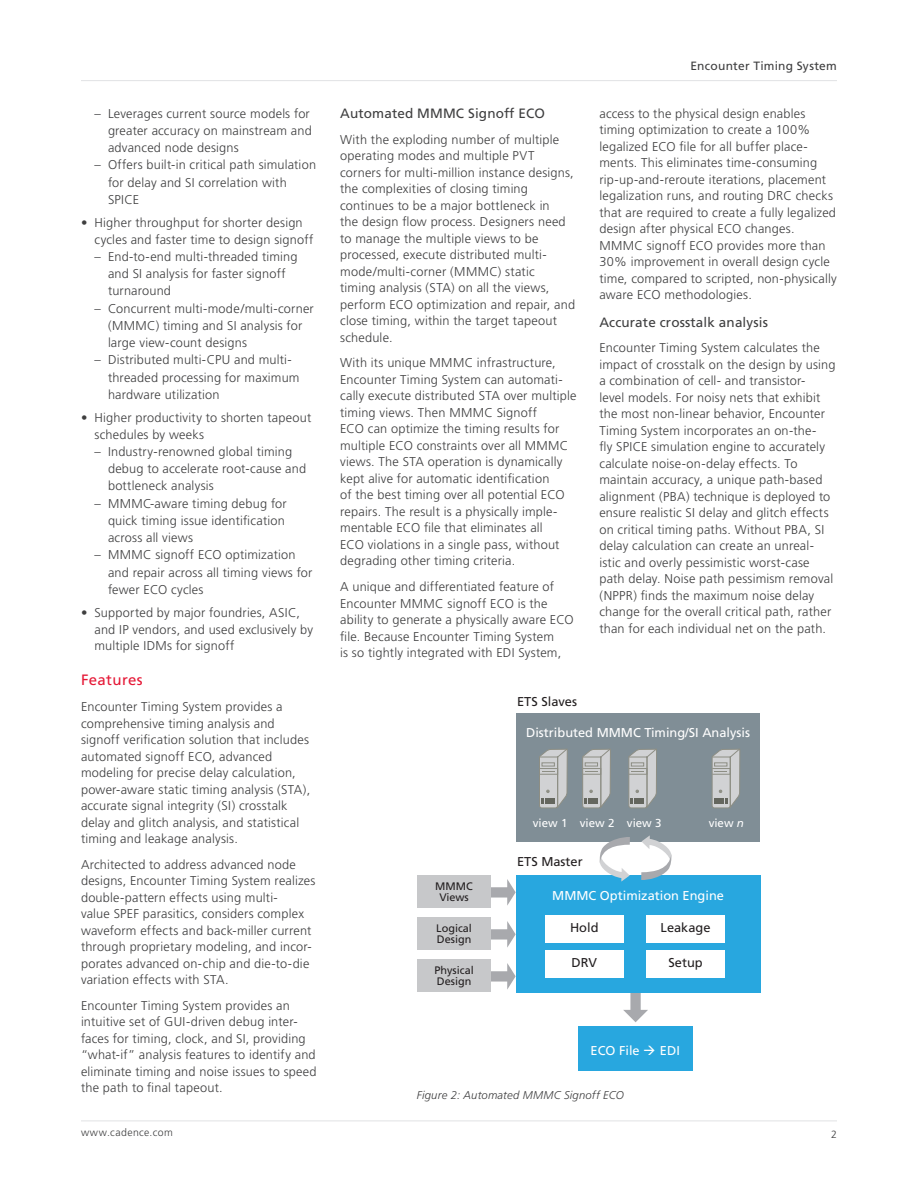
<style>
.page{position:relative;width:918px;height:1188px;background:#fff}
.page>*{position:absolute;margin:0;border:0;box-sizing:border-box;transform-origin:0 0}
.Body_Header_A{font:15px "Frutiger";letter-spacing:.025em;color:#e51836}
.Body_Header_B{font:13.5px "Frutiger";letter-spacing:.01em;color:#3e3e3f}
.t1{font:12.9px "Frutiger";color:#fff}
.t2{font:12.9px "Frutiger";color:#231f20}
.Body{font:300 12.75px/16.5px "Frutiger";letter-spacing:.015em;color:#3e3e3f}
.Body_Bullet_2{font:300 12.75px/17.2px "Frutiger";letter-spacing:.015em;color:#3e3e3f}
.Body_Bullet_1{font:300 12.75px/16.5px "Frutiger";letter-spacing:.015em;color:#3e3e3f}
.t3{font:12px "Frutiger";letter-spacing:.02em;color:#3e3e3f}
.t4{font:11.55px "Frutiger";color:#fff}
.t5{font:italic 300 11.25px "Frutiger";letter-spacing:.02em;color:#3e3e3f}
.t6{font:10.95px/11.6px "Frutiger";color:#231f20}
.Folio{font:300 10.5px "Frutiger";letter-spacing:.04em;color:#3e3e3f}
.Page_Number{font:300 10.5px "Frutiger";color:#3e3e3f}
.s1{font-style:italic}
</style>
<div class="page">
<hr style="left:81px;top:1121px;width:756px;height:1px;background:#e1e2e4">
<hr style="left:81px;top:80px;width:756px;height:1px;background:#e1e2e4">
<div style="left:488px;top:887px;width:21px;height:11px;background:#a8a9ad"></div>
<svg style="left:507px;top:879px;width:9px;height:27px"></svg>
<div style="left:488px;top:929px;width:21px;height:11px;background:#a8a9ad"></div>
<svg style="left:507px;top:921px;width:9px;height:27px"></svg>
<div style="left:488px;top:971px;width:21px;height:11px;background:#a8a9ad"></div>
<svg style="left:507px;top:963px;width:9px;height:27px"></svg>
<div style="left:578px;top:1027px;width:114px;height:44px;background:#28a7df"></div>
<div style="left:417px;top:875px;width:74px;height:33px;background:#c7c8ca"></div>
<div style="left:417px;top:917px;width:74px;height:33px;background:#c7c8ca"></div>
<div style="left:417px;top:959px;width:74px;height:33px;background:#c7c8ca"></div>
<div style="left:516px;top:875px;width:244px;height:117px;background:#28a7df"></div>
<div style="left:545px;top:915px;width:78px;height:28px;background:#fff"></div>
<div style="left:545px;top:950px;width:78px;height:28px;background:#fff"></div>
<div style="left:646px;top:915px;width:79px;height:28px;background:#fff"></div>
<div style="left:646px;top:950px;width:79px;height:28px;background:#fff"></div>
<div style="left:516px;top:714px;width:244px;height:128px;background:#808e96"></div>
<svg style="left:539px;top:749px;width:29px;height:59px;background:#b9bbbb"></svg>
<div style="left:539px;top:768px;width:19px;height:7px;border:1px solid #8d8e84"></div>
<svg style="left:712px;top:749px;width:28px;height:59px;background:#bbbcbc"></svg>
<div style="left:712px;top:768px;width:19px;height:7px;border:1px solid #8d8e84"></div>
<svg style="left:582px;top:749px;width:90px;height:278px"></svg>
<p class="Body_Bullet_2" style="left:108px;top:105px;width:205px;text-indent:-14px">– Leverages current source models for greater accuracy on mainstream and advanced node designs</p>
<p class="Body_Bullet_2" style="left:108px;top:156px;width:210px;text-indent:-14px">– Offers built-in critical path simulation for delay and SI correlation with<br>SPICE</p>
<p class="Body_Bullet_1" style="left:94px;top:215px;width:220px;text-indent:-14px">• Higher throughput for shorter design cycles and faster time to design signoff</p>
<p class="Body_Bullet_2" style="left:108px;top:248px;width:191px;text-indent:-14px">– End-to-end multi-threaded timing and SI analysis for faster signoff turnaround</p>
<p class="Body_Bullet_2" style="left:108px;top:300px;width:207px;text-indent:-14px">– Concurrent multi-mode/multi-corner (MMMC) timing and SI analysis for large view-count designs</p>
<p class="Body_Bullet_2" style="left:108px;top:351px;width:193px;text-indent:-14px">– Distributed multi-CPU and multi&shy;threaded processing for maximum hardware utilization</p>
<p class="Body_Bullet_1" style="left:94px;top:410px;width:218px;text-indent:-14px">• Higher productivity to shorten tapeout schedules by weeks</p>
<p class="Body_Bullet_2" style="left:108px;top:443px;width:200px;text-indent:-14px">– Industry-renowned global timing debug to accelerate root-cause and bottleneck analysis</p>
<p class="Body_Bullet_2" style="left:108px;top:495px;width:180px;text-indent:-14px">– MMMC-aware timing debug for quick timing issue identification across all views</p>
<p class="Body_Bullet_2" style="left:108px;top:546px;width:206px;text-indent:-14px">– MMMC signoff ECO optimization and repair across all timing views for fewer ECO cycles</p>
<p class="Body_Bullet_1" style="left:94px;top:605px;width:220px;text-indent:-14px">• Supported by major foundries, ASIC, and IP vendors, and used exclusively by multiple IDMs for signoff</p>
<p class="Body_Header_A" style="left:81px;top:671px;width:63px">Features</p>
<p class="Body" style="left:81px;top:699px;width:231px">Encounter Timing System provides a comprehensive timing analysis and signoff verification solution that includes automated signoff ECO, advanced modeling for precise delay calculation, power-aware static timing analysis (STA), accurate signal integrity (SI) crosstalk delay and glitch analysis, and statistical timing and leakage analysis.</p>
<p class="Body" style="left:81px;top:856px;width:236px">Architected to address advanced node designs, Encounter Timing System realizes double-pattern effects using multi-<br>value SPEF parasitics, considers complex waveform effects and back-miller current through proprietary modeling, and incor&shy;porates advanced on-chip and die-to-die variation effects with STA.</p>
<p class="Body" style="left:81px;top:997px;width:237px">Encounter Timing System provides an intuitive set of GUI-driven debug inter&shy;faces for timing, clock, and SI, providing “what-if” analysis features to identify and eliminate timing and noise issues to speed the path to final tapeout.</p>
<p class="Body_Header_B" style="left:340px;top:106px;width:206px">Automated MMMC Signoff ECO</p>
<p class="Body" style="left:340px;top:131px;width:236px">With the exploding number of multiple operating modes and multiple PVT corners for multi-million instance designs, the complexities of closing timing continues to be a major bottleneck in<br>the design flow process. Designers need to manage the multiple views to be processed, execute distributed multi&shy;mode/multi-corner (MMMC) static<br>timing analysis (STA) on all the views, perform ECO optimization and repair, and close timing, within the target tapeout schedule.</p>
<p class="Body" style="left:340px;top:355px;width:238px">With its unique MMMC infrastructure, Encounter Timing System can automati&shy;cally execute distributed STA over multiple timing views. Then MMMC Signoff<br>ECO can optimize the timing results for multiple ECO constraints over all MMMC views. The STA operation is dynamically kept alive for automatic identification<br>of the best timing over all potential ECO repairs. The result is a physically imple&shy;mentable ECO file that eliminates all<br>ECO violations in a single pass, without degrading other timing criteria.</p>
<p class="Body" style="left:340px;top:579px;width:235px">A unique and differentiated feature of Encounter MMMC signoff ECO is the ability to generate a physically aware ECO file. Because Encounter Timing System<br>is so tightly integrated with EDI System,</p>
<p class="t2" style="left:517px;top:694px;width:61px">ETS Slaves</p>
<p class="t3" style="left:691px;top:59px;width:148px">Encounter Timing System</p>
<p class="Body" style="left:599px;top:105px;width:239px">access to the physical design enables timing optimization to create a 100% legalized ECO file for all buffer place&shy;ments. This eliminates time-consuming rip-up-and-reroute iterations, placement legalization runs, and routing DRC checks that are required to create a fully legalized design after physical ECO changes.<br>MMMC signoff ECO provides more than 30% improvement in overall design cycle time, compared to scripted, non-physically aware ECO methodologies.</p>
<p class="Body_Header_B" style="left:599px;top:314px;width:170px">Accurate crosstalk analysis</p>
<p class="Body" style="left:599px;top:340px;width:238px">Encounter Timing System calculates the impact of crosstalk on the design by using a combination of cell- and transistor-<br>level models. For noisy nets that exhibit the most non-linear behavior, Encounter Timing System incorporates an on-the-<br>fly SPICE simulation engine to accurately calculate noise-on-delay effects. To maintain accuracy, a unique path-based alignment (PBA) technique is deployed to ensure realistic SI delay and glitch effects on critical timing paths. Without PBA, SI delay calculation can create an unreal&shy;istic and overly pessimistic worst-case path delay. Noise path pessimism removal (NPPR) finds the maximum noise delay change for the overall critical path, rather than for each individual net on the path.</p>
<p class="t1" style="left:526px;top:725px;width:225px">Distributed MMMC Timing/SI Analysis</p>
<p class="t4" style="left:533px;top:816px;width:130px">view 1 view 2 view 3</p>
<p class="t4" style="left:709px;top:816px;width:37px">view <span class="s1">n</span></p>
<p class="t6" style="left:435px;top:880px;width:39px;text-align:center">MMMC<br>Views</p>
<p class="t6" style="left:436px;top:922px;width:37px">Logical<br>Design</p>
<p class="t6" style="left:434px;top:964px;width:41px">Physical<br>Design</p>
<p class="t2" style="left:517px;top:854px;width:67px">ETS Master</p>
<p class="t1" style="left:552px;top:888px;width:173px">MMMC Optimization Engine</p>
<p class="t2" style="left:570px;top:920px;width:30px">Hold</p>
<p class="t2" style="left:572px;top:955px;width:27px">DRV</p>
<p class="t2" style="left:661px;top:920px;width:51px">Leakage</p>
<p class="t2" style="left:668px;top:955px;width:36px">Setup</p>
<p class="t1" style="left:591px;top:1043px;width:51px">ECO File</p>
<p class="t1" style="left:660px;top:1043px;width:21px">EDI</p>
<p class="t5" style="left:417px;top:1088px;width:209px">Figure 2: Automated MMMC Signoff ECO</p>
<p class="Folio" style="left:81px;top:1127px;width:93px">www.cadence.com</p>
<p class="Page_Number" style="left:831px;top:1128px;width:7px">2</p>
</div>
